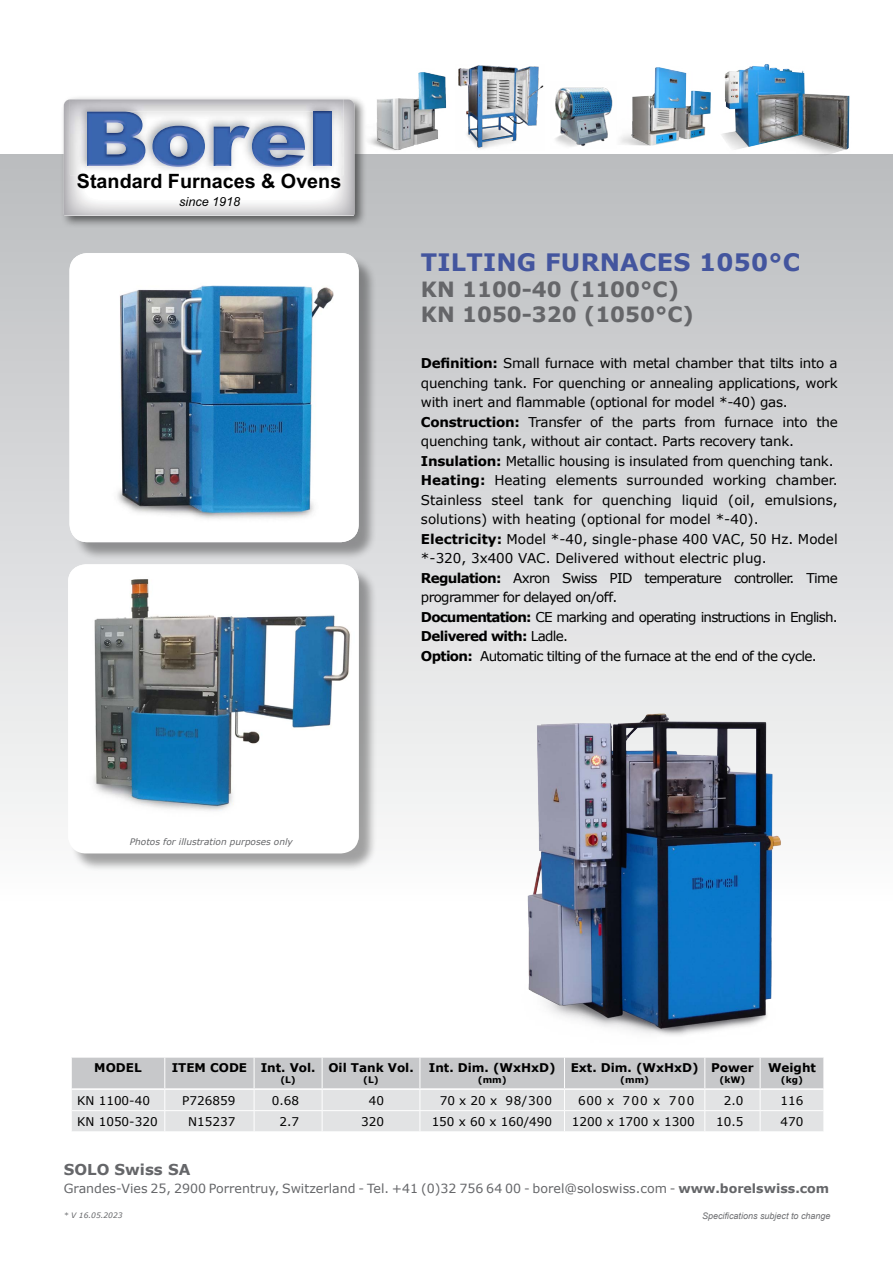
<style>
.page{position:relative;width:893px;height:1263px;background:#fff}
.page>*{position:absolute;margin:0;border:0;box-sizing:border-box;transform-origin:0 0}
.t1{font:700 24px "Verdana";letter-spacing:.01em;color:#43559e}
.t2{font:700 21px/25.2px "Verdana";color:#656669}
.t3{font:700 19.8px "Arial";color:#000}
.t4{font:700 15px "Verdana";color:#656669}
.t5{font:13.5px/19.5px "Verdana";letter-spacing:-.02em;color:#000}
.t6{font:12.6px "Verdana";color:#656669}
.t7{font:italic 12.6px "Arial";color:#000}
.t8{font:12px "Verdana";color:#000}
.t9{font:700 12px "Verdana";color:#000}
.t10{font:12px "Verdana";letter-spacing:.1em;color:#000}
.t11{font:italic 9px "Verdana";color:#656669}
.t12{font:italic 9px "Arial";color:#6d6e71}
.t13{font:700 9px "Verdana";color:#000}
.t14{font:italic 7.5px "Verdana";color:#656669}
.s1{font-weight:700}
</style>
<div class="page">
<img style="left:368px;top:72px;width:79px;height:79px">
<div style="left:0;top:154px;width:893px;height:752px;background:linear-gradient(to bottom,#babcbe,#fcfcfc)"></div>
<div style="left:60px;top:95px;width:307px;height:133px;background:#000;opacity:.55"></div>
<svg style="left:64px;top:99px;width:290px;height:117px"></svg>
<img style="left:252px;top:126px;width:53px;height:40px">
<img style="left:314px;top:112px;width:17px;height:54px">
<img style="left:616px;top:67px;width:96px;height:88px">
<img style="left:458px;top:65px;width:86px;height:84px">
<img style="left:555px;top:82px;width:62px;height:66px">
<img style="left:719px;top:64px;width:137px;height:95px">
<svg style="left:71px;top:1057px;width:753px;height:74px;background:#d8d8da"></svg>
<hr style="left:72px;top:1110px;width:93px;height:1px;background:#fff">
<hr style="left:165px;top:1110px;width:89px;height:1px;background:#fff">
<hr style="left:254px;top:1110px;width:68px;height:1px;background:#fff">
<hr style="left:322px;top:1110px;width:98px;height:1px;background:#fff">
<hr style="left:420px;top:1110px;width:144px;height:1px;background:#fff">
<hr style="left:564px;top:1110px;width:141px;height:1px;background:#fff">
<hr style="left:705px;top:1110px;width:55px;height:1px;background:#fff">
<hr style="left:760px;top:1110px;width:63px;height:1px;background:#fff">
<div style="left:72px;top:255px;width:305px;height:306px;background:#000;opacity:.35"></div>
<img style="left:69px;top:253px;width:290px;height:289px">
<div style="left:70px;top:566px;width:307px;height:306px;background:#000;opacity:.35"></div>
<div style="left:68px;top:564px;width:291px;height:289px;background:#fff;border-radius:18px"></div>
<img style="left:68px;top:564px;width:291px;height:276px">
<img style="left:499px;top:712px;width:293px;height:324px">
<h3 class="t3" style="left:77px;top:167px;width:266px">St d d Furnaces &amp; Ovens</h3>
<p class="t7" style="left:179px;top:193px;width:62px">since 1918</p>
<h3 class="t3" style="left:97px;top:167px;width:55px">an ar</h3>
<p class="t11" style="left:130px;top:836px;width:165px">Photos for illustration purposes only</p>
<h1 class="t1" style="left:421px;top:246px;width:381px">TILTING FURNACES 1050°C</h1>
<h2 class="t2" style="left:421px;top:276px;width:275px">KN 1100-40 (1100°C)<br>KN 1050-320 (1050°C)</h2>
<p class="t5" style="left:421px;top:353px;width:418px"><span class="s1">Definition:</span> Small furnace with metal chamber that tilts into a quenching tank. For quenching or annealing applications, work with inert and flammable (optional for model *-40) gas.<br><span class="s1">Construction:</span> Transfer of the parts from furnace into the quenching tank, without air contact. Parts recovery tank.<br><span class="s1">Insulation:</span> Metallic housing is insulated from quenching tank.<br><span class="s1">Heating:</span> Heating elements surrounded working chamber.<br>Stainless steel tank for quenching liquid (oil, emulsions, solutions) with heating (optional for model *-40).<br><span class="s1">Electricity:</span> Model *-40, single-phase 400 VAC, 50 Hz. Model *-320, 3x400 VAC. Delivered without electric plug.<br><span class="s1">Regulation:</span> Axron Swiss PID temperature controller. Time programmer for delayed on/off.<br><span class="s1">Documentation:</span> CE marking and operating instructions in English.<br><span class="s1">Delivered with:</span> Ladle.<br><span class="s1">Option:</span> Automatic tilting of the furnace at the end of the cycle.</p>
<p class="t9" style="left:94px;top:1059px;width:49px">MODEL</p>
<p class="t9" style="left:172px;top:1059px;width:145px">ITEM CODE Int. Vol.</p>
<p class="t13" style="left:280px;top:1073px;width:17px">(L)</p>
<p class="t9" style="left:328px;top:1059px;width:87px">Oil Tank Vol.</p>
<p class="t13" style="left:363px;top:1073px;width:17px">(L)</p>
<p class="t9" style="left:429px;top:1059px;width:128px">Int. Dim. (WxHxD)</p>
<p class="t13" style="left:478px;top:1073px;width:30px">(mm)</p>
<p class="t9" style="left:571px;top:1059px;width:129px">Ext. Dim. (WxHxD)</p>
<p class="t13" style="left:620px;top:1073px;width:30px">(mm)</p>
<p class="t9" style="left:711px;top:1059px;width:44px">Power</p>
<p class="t13" style="left:719px;top:1073px;width:27px">(kW)</p>
<p class="t9" style="left:768px;top:1059px;width:50px">Weight</p>
<p class="t13" style="left:781px;top:1073px;width:24px">(kg)</p>
<p class="t8" style="left:77px;top:1092px;width:74px">KN 1100-40</p>
<p class="t8" style="left:182px;top:1092px;width:55px">P726859</p>
<p class="t8" style="left:272px;top:1092px;width:29px">0.68</p>
<p class="t8" style="left:369px;top:1092px;width:17px">40</p>
<p class="t8" style="left:440px;top:1092px;width:114px">70 x 20 x 98/300</p>
<p class="t10" style="left:578px;top:1092px;width:118px">600 x 700 x 700</p>
<p class="t8" style="left:724px;top:1092px;width:21px">2.0</p>
<p class="t8" style="left:781px;top:1092px;width:24px">116</p>
<p class="t8" style="left:77px;top:1113px;width:82px">KN 1050-320</p>
<p class="t8" style="left:188px;top:1113px;width:49px">N15237</p>
<p class="t8" style="left:279px;top:1113px;width:21px">2.7</p>
<p class="t8" style="left:361px;top:1113px;width:24px">320</p>
<p class="t8" style="left:432px;top:1113px;width:122px">150 x 60 x 160/490</p>
<p class="t8" style="left:572px;top:1113px;width:124px">1200 x 1700 x 1300</p>
<p class="t8" style="left:716px;top:1113px;width:29px">10.5</p>
<p class="t8" style="left:781px;top:1113px;width:24px">470</p>
<p class="t4" style="left:64px;top:1159px;width:128px">SOLO Swiss SA</p>
<p class="t6" style="left:64px;top:1180px;width:767px">Grandes-Vies 25, 2900 Porrentruy, Switzerland - Tel. +41 (0)32 756 64 00 - borel@soloswiss.com - <span class="s1">www.borelswiss.com</span></p>
<p class="t14" style="left:79px;top:1210px;width:23px">28 1</p>
<p class="t14" style="left:118px;top:1210px;width:6px">2</p>
<p class="t12" style="left:702px;top:1210px;width:130px">Specifications subject to change</p>
<p class="t14" style="left:64px;top:1210px;width:60px">* V 16.05.2023</p>
</div>
